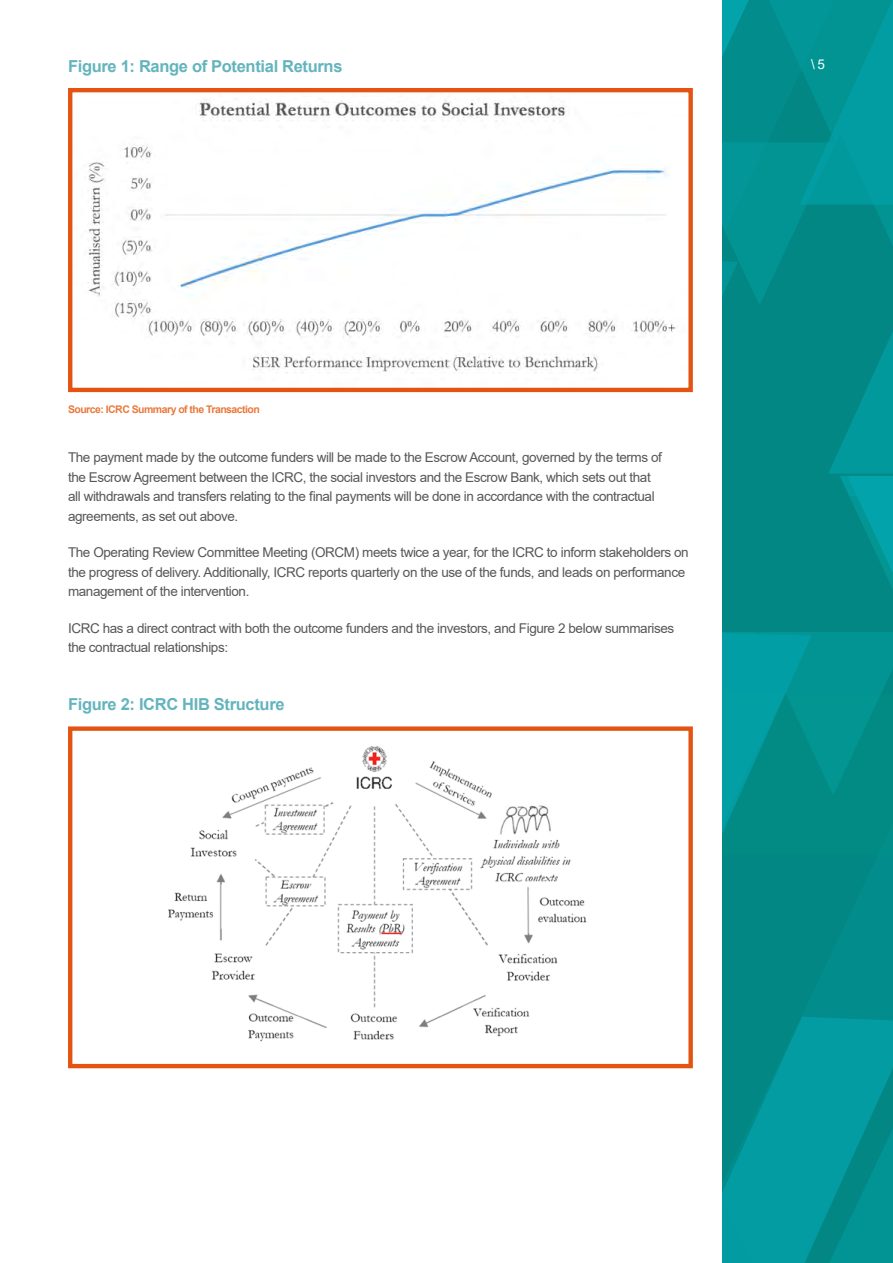
<style>
.page{position:relative;width:893px;height:1263px;background:#fff}
.page>*{position:absolute;margin:0;border:0;box-sizing:border-box;transform-origin:0 0}
.H3{font:700 16.5px "Arial";letter-spacing:-.02em;color:#64b4bd}
.Body_Text_SPAN{font:13.5px/19.5px "Arial";letter-spacing:-.03em;color:#575756}
.t1{font:13.5px "Arial";color:#fff}
.Figure_Source_text{font:700 10.5px "Arial";letter-spacing:-.05em;color:#ea793c}
</style>
<div class="page">
<svg style="left:722px;top:0;width:171px;height:1263px;background:#028f8e"></svg>
<img style="left:88px;top:100px;width:588px;height:273px">
<div style="left:68px;top:88px;width:625px;height:304px;border:4px solid #e35311"></div>
<img style="left:168px;top:746px;width:419px;height:296px">
<div style="left:68px;top:726px;width:625px;height:342px;border:4px solid #e35311"></div>
<h1 class="H3" style="left:68px;top:54px;width:276px">Figure 1: Range of Potential Returns</h1>
<p class="t1" style="left:811px;top:55px;width:15px">\ 5</p>
<p class="Figure_Source_text" style="left:68px;top:402px;width:193px">Source: ICRC Summary of the Transaction</p>
<h1 class="Body_Text_SPAN" style="left:68px;top:448px;width:595px">The payment made by the outcome funders will be made to the Escrow Account, governed by the terms of the Escrow Agreement between the ICRC, the social investors and the Escrow Bank, which sets out that all withdrawals and transfers relating to the final payments will be done in accordance with the contractual agreements, as set out above.</h1>
<h1 class="Body_Text_SPAN" style="left:68px;top:543px;width:622px">The Operating Review Committee Meeting (ORCM) meets twice a year, for the ICRC to inform stakeholders on the progress of delivery. Additionally, ICRC reports quarterly on the use of the funds, and leads on performance management of the intervention.</h1>
<h1 class="Body_Text_SPAN" style="left:68px;top:618px;width:608px">ICRC has a direct contract with both the outcome funders and the investors, and Figure 2 below summarises the contractual relationships:</h1>
<h1 class="H3" style="left:68px;top:693px;width:218px">Figure 2: ICRC HIB Structure</h1>
</div>
